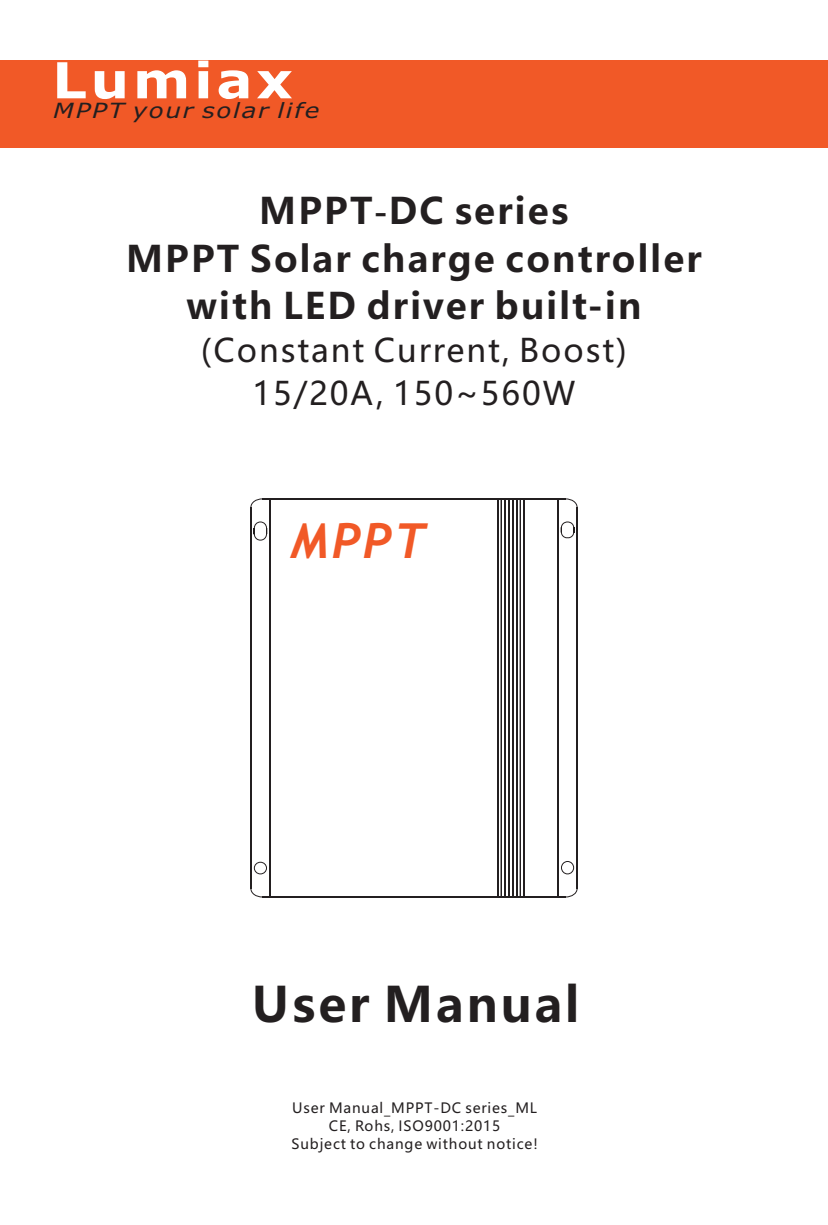
<style>
.page{position:relative;width:828px;height:1225px;background:#fff}
.page>*{position:absolute;margin:0;border:0;box-sizing:border-box;transform-origin:0 0}
.t1{font:700 49.6px "Verdana";letter-spacing:.07em;color:#fff;scale:1.09 1}
.t2{font:italic 700 48.4px "Trebuchet MS";color:#f15927}
.t3{font:700 48px "Microsoft Ya Hei";letter-spacing:.06em;color:#231f20}
.t4{font:700 36px/47.6px "Microsoft Ya Hei";letter-spacing:.06em;color:#231f20;text-align:center}
.t5{font:32px/42.2px "Microsoft Ya Hei";letter-spacing:.06em;color:#231f20;text-align:center}
.t6{font:italic 21px "Verdana";letter-spacing:.07em;color:#231f20;scale:1.17 1}
.t7{font:14px/18.4px "Microsoft Ya Hei";letter-spacing:.06em;color:#231f20;text-align:center}
.s1{font-family:"Arial Unicode MS";font-weight:400}
</style>
<div class="page">
<hr style="left:250px;top:507px;width:1px;height:381px;background:#231f20">
<hr style="left:262px;top:498px;width:303px;height:1px;background:#231f20">
<hr style="left:576px;top:507px;width:1px;height:381px;background:#231f20">
<hr style="left:262px;top:896px;width:303px;height:1px;background:#231f20">
<hr style="left:269px;top:499px;width:1px;height:398px;background:#231f20">
<div style="left:254px;top:861px;width:13px;height:13px;border:1px solid #231f20;border-radius:50%"></div>
<hr style="left:497px;top:499px;width:1px;height:398px;background:#231f20">
<hr style="left:501px;top:499px;width:1px;height:398px;background:#231f20">
<hr style="left:505px;top:499px;width:1px;height:398px;background:#231f20">
<hr style="left:508px;top:499px;width:1px;height:398px;background:#231f20">
<hr style="left:512px;top:499px;width:1px;height:398px;background:#231f20">
<hr style="left:516px;top:499px;width:1px;height:398px;background:#231f20">
<hr style="left:520px;top:499px;width:1px;height:398px;background:#231f20">
<hr style="left:524px;top:499px;width:1px;height:398px;background:#231f20">
<hr style="left:557px;top:499px;width:1px;height:398px;background:#231f20">
<div style="left:561px;top:861px;width:13px;height:13px;border:1px solid #231f20;border-radius:50%"></div>
<svg style="left:564px;top:498px;width:14px;height:10px"></svg>
<svg style="left:250px;top:498px;width:13px;height:10px"></svg>
<svg style="left:250px;top:887px;width:13px;height:11px"></svg>
<svg style="left:564px;top:887px;width:14px;height:11px"></svg>
<svg style="left:253px;top:521px;width:14px;height:20px"></svg>
<svg style="left:560px;top:521px;width:14px;height:18px"></svg>
<div style="left:0;top:60px;width:828px;height:88px;background:#f15927"></div>
<h1 class="t1" style="left:52px;top:60px;width:222px">Lumiax</h1>
<h3 class="t6" style="left:53px;top:102px;width:229px">MPPT your solar life</h3>
<h3 class="t4" style="left:126px;top:190px;width:577px">MPPT<span class="s1">-</span>DC series<br>MPPT Solar charge controller with LED driver built-in</h3>
<h3 class="t5" style="left:201px;top:332px;width:427px">(Constant Current, Boost)<br>15/20A, 150~560W</h3>
<h2 class="t2" style="left:291px;top:522px;width:138px">MPPT</h2>
<h3 class="t3" style="left:252px;top:983px;width:329px">User Manual</h3>
<p class="t7" style="left:291px;top:1099px;width:248px">User Manual_MPPT-DC series_ML<br>CE, Rohs, ISO9001:2015<br>Subject to change without notice!</p>
</div>
